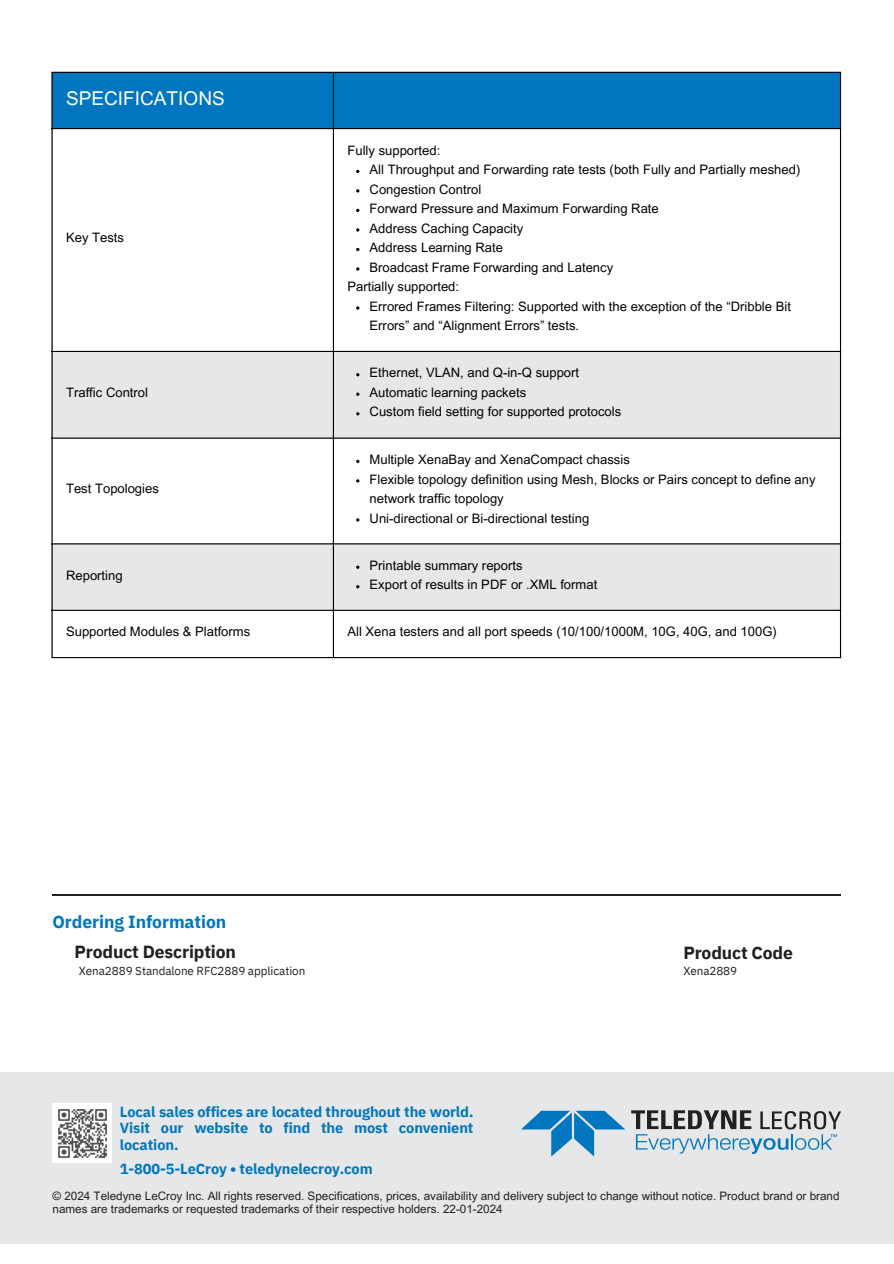
<style>
.page{position:relative;width:894px;height:1264px;background:#fff}
.page>*{position:absolute;margin:0;border:0;box-sizing:border-box;transform-origin:0 0}
.t1{font:19.05px "Arial MT Pro";color:#fff}
.t2{font:700 17.55px "IBM Plex Sans";letter-spacing:-.01em;color:#231f20}
.t3{font:700 17.55px "IBM Plex Sans";letter-spacing:-.005em;color:#0076c0}
.t4{font:700 14.55px/16.4px "IBM Plex Sans";letter-spacing:-.01em;color:#0076c0;text-align:justify}
.t5{font:13.05px/19.5px "Arial MT Pro";color:#000}
.t6{font:11.7px/13.2px "Arial MT Pro";color:#231f20}
.t7{font:11.7px "IBM Plex Sans";letter-spacing:-.005em;color:#231f20}
</style>
<div class="page">
<div style="left:0;top:1072px;width:893px;height:184px;background:#e6e7e8"></div>
<svg style="left:631px;top:1110px;width:209px;height:43px"></svg>
<svg style="left:521px;top:1110px;width:104px;height:46px"></svg>
<hr style="left:53px;top:893px;width:787px;height:2px;background:#231f20">
<div style="left:53px;top:73px;width:786px;height:55px;background:#0076c0"></div>
<div style="left:53px;top:352px;width:786px;height:257px;background:#e6e7e8"></div>
<svg style="left:53px;top:438px;width:786px;height:105px"></svg>
<svg style="left:356px;top:267px;width:3px;height:4px"></svg>
<svg style="left:356px;top:306px;width:3px;height:4px"></svg>
<svg style="left:356px;top:392px;width:3px;height:4px"></svg>
<svg style="left:356px;top:565px;width:3px;height:4px"></svg>
<hr style="left:51px;top:73px;width:2px;height:584px;background:#000">
<hr style="left:333px;top:73px;width:1px;height:584px;background:#000">
<hr style="left:839px;top:73px;width:1px;height:584px;background:#000">
<hr style="left:51px;top:72px;width:789px;height:1px;background:#000">
<hr style="left:51px;top:128px;width:789px;height:1px;background:#000">
<hr style="left:51px;top:351px;width:789px;height:1px;background:#000">
<hr style="left:51px;top:437px;width:789px;height:1px;background:#000">
<hr style="left:51px;top:543px;width:789px;height:1px;background:#000">
<hr style="left:51px;top:609px;width:789px;height:2px;background:#000">
<hr style="left:51px;top:657px;width:789px;height:1px;background:#000">
<div style="left:53px;top:1103px;width:59px;height:59px;background:#fff"></div>
<img style="left:58px;top:1109px;width:49px;height:49px">
<h1 class="t1" style="left:66px;top:91px;width:160px">SPECIFICATIONS</h1>
<p class="t5" style="left:66px;top:230px;width:59px">Key Tests</p>
<p class="t5" style="left:66px;top:384px;width:83px">Traffic Control</p>
<p class="t5" style="left:66px;top:480px;width:94px">Test Topologies</p>
<p class="t5" style="left:347px;top:142px;width:94px">Fully supported:</p>
<p class="t5" style="left:369px;top:161px;width:432px">All Throughput and Forwarding rate tests (both Fully and Partially meshed)</p>
<p class="t5" style="left:369px;top:181px;width:113px">Congestion Control</p>
<p class="t5" style="left:369px;top:200px;width:290px">Forward Pressure and Maximum Forwarding Rate</p>
<p class="t5" style="left:369px;top:220px;width:155px">Address Caching Capacity</p>
<p class="t5" style="left:369px;top:239px;width:135px">Address Learning Rate</p>
<p class="t5" style="left:369px;top:259px;width:245px">Broadcast Frame Forwarding and Latency</p>
<p class="t5" style="left:347px;top:278px;width:113px">Partially supported:</p>
<p class="t5" style="left:369px;top:298px;width:422px">Errored Frames Filtering: Supported with the exception of the “Dribble Bit</p>
<p class="t5" style="left:369px;top:317px;width:211px">Errors” and “Alignment Errors” tests.</p>
<p class="t5" style="left:369px;top:365px;width:253px">Ethernet, VLAN, and Q-in-Q support<br>Automatic learning packets<br>Custom field setting for supported protocols</p>
<p class="t5" style="left:369px;top:451px;width:447px">Multiple XenaBay and XenaCompact chassis<br>Flexible topology definition using Mesh, Blocks or Pairs concept to define any network traffic topology<br>Uni-directional or Bi-directional testing</p>
<p class="t5" style="left:66px;top:567px;width:58px">Reporting</p>
<p class="t5" style="left:369px;top:557px;width:229px">Printable summary reports<br>Export of results in PDF or .XML format</p>
<p class="t5" style="left:66px;top:623px;width:186px">Supported Modules &amp; Platforms</p>
<p class="t5" style="left:347px;top:623px;width:430px">All Xena testers and all port speeds (10/100/1000M, 10G, 40G, and 100G)</p>
<h2 class="t3" style="left:53px;top:910px;width:175px">Ordering Information</h2>
<h2 class="t2" style="left:75px;top:939px;width:163px">Product Description</h2>
<h2 class="t2" style="left:683px;top:940px;width:111px">Product Code</h2>
<p class="t7" style="left:79px;top:963px;width:228px">Xena2889 Standalone RFC2889 application</p>
<p class="t7" style="left:683px;top:963px;width:55px">Xena2889</p>
<p class="t4" style="left:120px;top:1103px;width:355px">Local sales offices are located throughout the world.<br>Visit our website to find the most convenient location.</p>
<p class="t4" style="left:120px;top:1160px;width:254px">1-800-5-LeCroy • teledynelecroy.com</p>
<p class="t6" style="left:53px;top:1190px;width:788px">© 2024 Teledyne LeCroy Inc. All rights reserved. Specifications, prices, availability and delivery subject to change without notice. Product brand or brand names are trademarks or requested trademarks of their respective holders. 22-01-2024</p>
</div>
